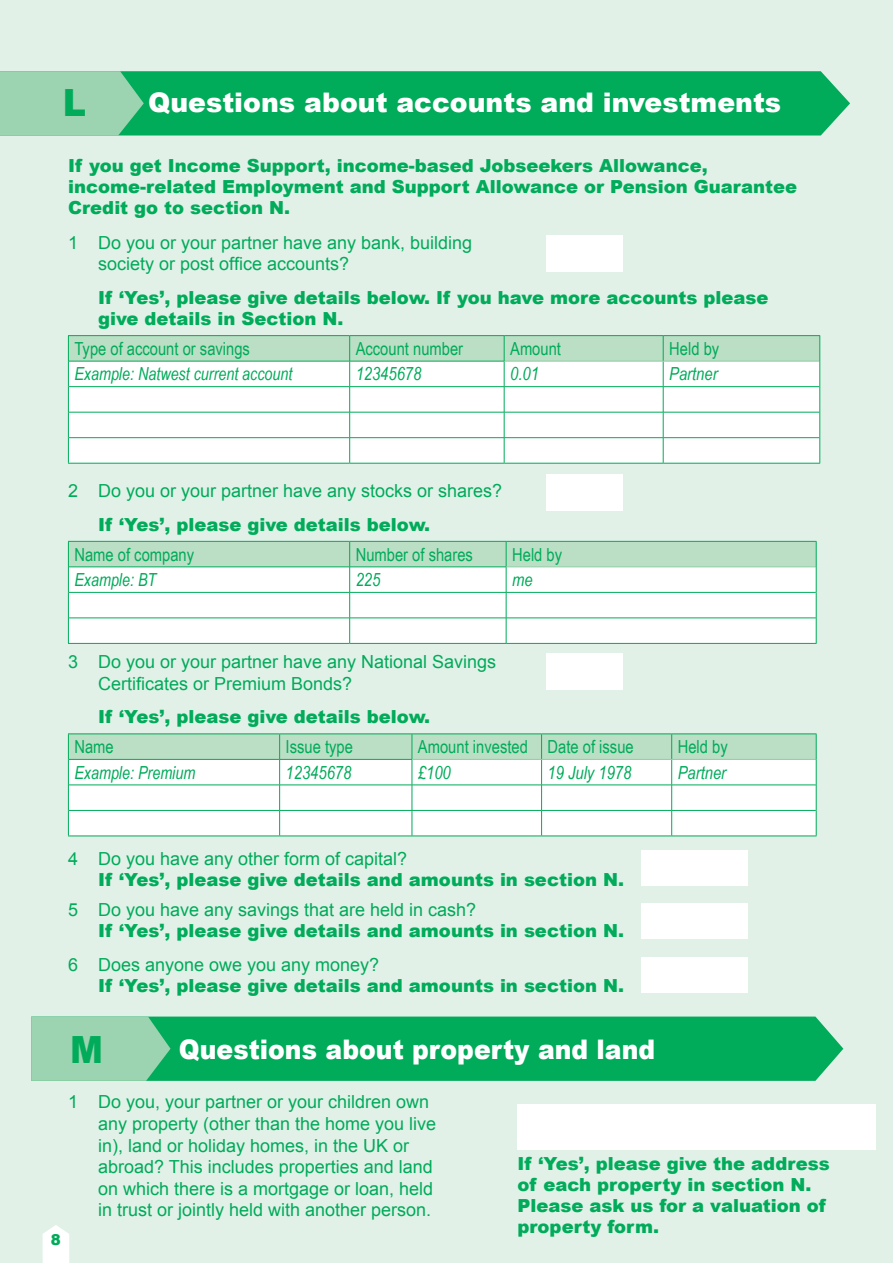
<style>
.page{position:relative;width:893px;height:1263px;background:#e2f1e8}
.page>*{position:absolute;margin:0;border:0;box-sizing:border-box;transform-origin:0 0}
.white_headings{font:900 37.5px "Arial";color:#00ab5a;scale:.93 1}
.white_headings-2{font:900 27px "Arial";color:#fff}
.white_headings-3{font:900 27px "Arial";color:#fff;scale:.93 1}
.no__questions{font:18px/21.6px "Arial";color:#00ab5a}
.blue_text{font:900 18px/21px "Arial";color:#00ab5a}
.no__questions-2{font:18px "Arial Narrow";color:#00ab5a}
.t1{font:italic 18px "Arial Narrow";color:#00ab5a}
.no__questions-3{font:900 18px "Arial";color:#00ab5a}
.t2{font:900 15px "Arial";color:#00ab5a}
</style>
<div class="page">
<svg style="left:43px;top:1225px;width:26px;height:38px"></svg>
<div style="left:144px;top:71px;width:706px;height:64px;background:#00ab5a"></div>
<svg style="left:0;top:71px;width:144px;height:64px;background:#8ecfa8"></svg>
<div style="left:546px;top:235px;width:77px;height:37px;background:#fff"></div>
<hr style="left:68px;top:463px;width:282px;height:1px;background:#00ab5a">
<hr style="left:350px;top:463px;width:154px;height:1px;background:#00ab5a">
<hr style="left:504px;top:463px;width:159px;height:1px;background:#00ab5a">
<hr style="left:663px;top:463px;width:157px;height:1px;background:#00ab5a">
<hr style="left:68px;top:335px;width:282px;height:1px;background:#00ab5a">
<hr style="left:350px;top:335px;width:154px;height:1px;background:#00ab5a">
<hr style="left:504px;top:335px;width:159px;height:1px;background:#00ab5a">
<hr style="left:663px;top:335px;width:157px;height:1px;background:#00ab5a">
<svg style="left:68px;top:336px;width:752px;height:127px;background:#e7f5ed"></svg>
<div style="left:546px;top:474px;width:77px;height:37px;background:#fff"></div>
<hr style="left:68px;top:643px;width:282px;height:1px;background:#00ab5a">
<hr style="left:350px;top:643px;width:156px;height:1px;background:#00ab5a">
<hr style="left:506px;top:643px;width:311px;height:1px;background:#00ab5a">
<svg style="left:68px;top:541px;width:749px;height:102px;background:#e4f3ea"></svg>
<div style="left:546px;top:653px;width:77px;height:37px;background:#fff"></div>
<hr style="left:68px;top:835px;width:212px;height:1px;background:#00ab5a">
<hr style="left:280px;top:835px;width:132px;height:1px;background:#00ab5a">
<hr style="left:412px;top:835px;width:130px;height:1px;background:#00ab5a">
<hr style="left:542px;top:835px;width:130px;height:1px;background:#00ab5a">
<hr style="left:672px;top:835px;width:145px;height:1px;background:#00ab5a">
<hr style="left:68px;top:733px;width:212px;height:1px;background:#00ab5a">
<hr style="left:280px;top:733px;width:132px;height:1px;background:#00ab5a">
<hr style="left:412px;top:733px;width:130px;height:1px;background:#00ab5a">
<hr style="left:542px;top:733px;width:130px;height:1px;background:#00ab5a">
<hr style="left:672px;top:733px;width:145px;height:1px;background:#00ab5a">
<svg style="left:68px;top:734px;width:749px;height:101px;background:#e4f3ea"></svg>
<div style="left:641px;top:850px;width:107px;height:36px;background:#fff"></div>
<div style="left:641px;top:903px;width:107px;height:35px;background:#fff"></div>
<div style="left:641px;top:957px;width:107px;height:35px;background:#fff"></div>
<div style="left:171px;top:1016px;width:672px;height:65px;background:#00ab5a"></div>
<svg style="left:31px;top:1016px;width:140px;height:65px;background:#8ecfa8"></svg>
<div style="left:517px;top:1105px;width:358px;height:45px;background:#fff"></div>
<p class="white_headings" style="left:63px;top:76px;width:27px">L</p>
<p class="white_headings-2" style="left:148px;top:83px;width:634px">Questions about accounts and investments</p>
<p class="blue_text" style="left:68px;top:155px;width:730px">If you get Income Support, income-based Jobseekers Allowance, income-related Employment and Support Allowance or Pension Guarantee<br>Credit go to section N.</p>
<p class="no__questions" style="left:98px;top:232px;width:376px;text-indent:-30px">1 Do you or your partner have any bank, building society or post office accounts?</p>
<p class="blue_text" style="left:98px;top:286px;width:672px">If ‘Yes’, please give details below. If you have more accounts please give details in Section N.</p>
<p class="no__questions-2" style="left:74px;top:335px;width:177px">Type of account or savings</p>
<p class="no__questions-2" style="left:356px;top:335px;width:109px">Account number</p>
<p class="no__questions-2" style="left:510px;top:335px;width:52px">Amount</p>
<p class="no__questions-2" style="left:669px;top:335px;width:52px">Held by</p>
<p class="t1" style="left:74px;top:361px;width:220px">Example: Natwest current account</p>
<p class="t1" style="left:356px;top:361px;width:67px">12345678</p>
<p class="t1" style="left:510px;top:361px;width:30px">0.01</p>
<p class="t1" style="left:669px;top:361px;width:50px">Partner</p>
<p class="no__questions" style="left:68px;top:480px;width:436px">2 Do you or your partner have any stocks or shares?</p>
<p class="blue_text" style="left:98px;top:513px;width:334px">If ‘Yes’, please give details below.</p>
<p class="no__questions-2" style="left:74px;top:541px;width:121px">Name of company</p>
<p class="no__questions-2" style="left:356px;top:541px;width:119px">Number of shares</p>
<p class="no__questions-2" style="left:512px;top:541px;width:52px">Held by</p>
<p class="t1" style="left:74px;top:567px;width:83px">Example: BT</p>
<p class="t1" style="left:356px;top:567px;width:26px">225</p>
<p class="t1" style="left:512px;top:567px;width:22px">me</p>
<p class="no__questions" style="left:98px;top:651px;width:400px;text-indent:-30px">3 Do you or your partner have any National Savings<br>Certificates or Premium Bonds?</p>
<p class="blue_text" style="left:98px;top:706px;width:334px">If ‘Yes’, please give details below.</p>
<p class="no__questions-2" style="left:74px;top:734px;width:41px">Name</p>
<p class="no__questions-2" style="left:286px;top:734px;width:69px">Issue type</p>
<p class="no__questions-2" style="left:418px;top:734px;width:111px">Amount invested</p>
<p class="no__questions-2" style="left:548px;top:734px;width:88px">Date of issue</p>
<p class="no__questions-2" style="left:678px;top:734px;width:52px">Held by</p>
<p class="t1" style="left:74px;top:760px;width:122px">Example: Premium</p>
<p class="t1" style="left:286px;top:760px;width:67px">12345678</p>
<p class="t1" style="left:418px;top:760px;width:34px">£100</p>
<p class="t1" style="left:548px;top:760px;width:85px">19 July 1978</p>
<p class="t1" style="left:678px;top:760px;width:50px">Partner</p>
<p class="no__questions" style="left:68px;top:848px;width:341px">4 Do you have any other form of capital?</p>
<p class="no__questions-3" style="left:98px;top:866px;width:527px">If ‘Yes’, please give details and amounts in section N.</p>
<p class="no__questions" style="left:68px;top:899px;width:410px">5 Do you have any savings that are held in cash?</p>
<p class="blue_text" style="left:98px;top:919px;width:527px">If ‘Yes’, please give details and amounts in section N.</p>
<p class="no__questions" style="left:68px;top:954px;width:313px">6 Does anyone owe you any money?</p>
<p class="blue_text" style="left:98px;top:975px;width:527px">If ‘Yes’, please give details and amounts in section N.</p>
<p class="t2" style="left:51px;top:1228px;width:12px">8</p>
<p class="white_headings" style="left:70px;top:1023px;width:37px">M</p>
<p class="white_headings-3" style="left:179px;top:1029px;width:514px">Questions about property and land</p>
<p class="no__questions" style="left:68px;top:1091px;width:363px">1 Do you, your partner or your children own</p>
<p class="no__questions" style="left:98px;top:1113px;width:340px">any property (other than the home you live</p>
<p class="no__questions" style="left:98px;top:1135px;width:313px">in), land or holiday homes, in the UK or</p>
<p class="no__questions" style="left:98px;top:1156px;width:336px">abroad? This includes properties and land</p>
<p class="no__questions" style="left:98px;top:1178px;width:337px">on which there is a mortgage or loan, held</p>
<p class="no__questions" style="left:98px;top:1199px;width:335px">in trust or jointly held with another person.</p>
<p class="blue_text" style="left:517px;top:1152px;width:314px">If ‘Yes’, please give the address of each property in section N.</p>
<p class="blue_text" style="left:517px;top:1194px;width:310px">Please ask us for a valuation of property form.</p>
</div>
